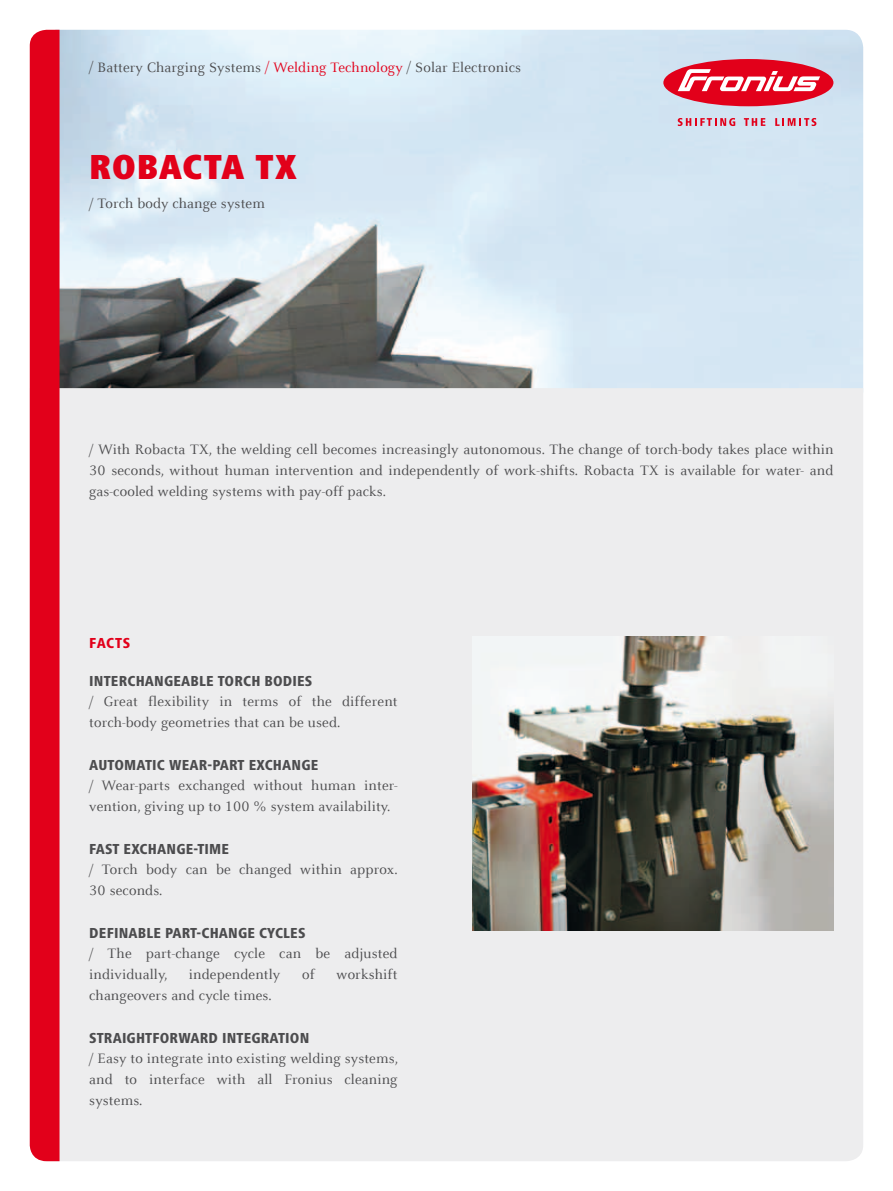
<style>
.page{position:relative;width:893px;height:1191px;background:#fff}
.page>*{position:absolute;margin:0;border:0;box-sizing:border-box;transform-origin:0 0}
.t1{font:900 condensed 36px "Frutiger Next LTW1 G";letter-spacing:.015em;color:#e2001a}
.t2{font:15px/21px "Celeste Offc Pro";letter-spacing:.01em;color:#4c4c4e}
.t3{font:800 condensed 15px "Frutiger Next LTW1 G";letter-spacing:.01em;color:#4c4c4e}
.t4{font:800 condensed 15px "Frutiger Next LTW1 G";color:#e2001a}
.s1{color:#e2001a}
</style>
<div class="page">
<img style="left:60px;top:30px;width:803px;height:358px">
<div style="left:60px;top:388px;width:803px;height:773px;background:#ededee"></div>
<img style="left:472px;top:637px;width:361px;height:293px">
<div style="left:30px;top:30px;width:30px;height:1131px;background:#e2001a"></div>
<div style="left:663px;top:59px;width:170px;height:47px;background:#e2001a;border-radius:50%"></div>
<svg style="left:678px;top:69px;width:142px;height:22px"></svg>
<svg style="left:678px;top:118px;width:57px;height:8px"></svg>
<svg style="left:744px;top:118px;width:21px;height:8px"></svg>
<svg style="left:775px;top:118px;width:41px;height:8px"></svg>
<p class="t2" style="left:89px;top:56px;width:433px">/ Battery Charging Systems <span class="s1">/ Welding Technology</span> / Solar Electronics</p>
<h1 class="t1" style="left:89px;top:146px;width:209px">ROBACTA TX</h1>
<p class="t2" style="left:89px;top:192px;width:177px">/ Torch body change system</p>
<p class="t2" style="left:89px;top:438px;width:746px;text-align:justify">/ With Robacta TX, the welding cell becomes increasingly autonomous. The change of torch-body takes place within 30 seconds, without human intervention and independently of work-shifts. Robacta TX is available for water- and gas-cooled welding systems with pay-off packs.</p>
<p class="t4" style="left:89px;top:634px;width:17px">FACTS</p>
<p class="t3" style="left:89px;top:672px;width:225px">INTERCHANGEABLE TORCH BODIES</p>
<p class="t2" style="left:89px;top:690px;width:310px">/ Great flexibility in terms of the different torch-body geometries that can be used.</p>
<p class="t3" style="left:89px;top:756px;width:231px">AUTOMATIC WEAR-PART EXCHANGE</p>
<p class="t2" style="left:89px;top:774px;width:309px">/ Wear-parts exchanged without human inter&shy;vention, giving up to 100 % system availability.</p>
<p class="t3" style="left:89px;top:840px;width:141px">FAST EXCHANGE-TIME</p>
<p class="t2" style="left:89px;top:858px;width:310px">/ Torch body can be changed within approx.<br>30 seconds.</p>
<p class="t3" style="left:89px;top:924px;width:218px">DEFI NABLE PART-CHANGE CYCLES</p>
<p class="t2" style="left:89px;top:942px;width:310px">/ The part-change cycle can be adjusted individually,</p>
<p class="t2" style="left:189px;top:963px;width:93px">independently</p>
<p class="t2" style="left:302px;top:963px;width:14px">of</p>
<p class="t2" style="left:337px;top:963px;width:62px">workshift</p>
<p class="t2" style="left:89px;top:984px;width:184px">changeovers and cycle times.</p>
<p class="t3" style="left:89px;top:1029px;width:222px">STRAIGHTFORWARD INTEGRATION</p>
<p class="t2" style="left:89px;top:1047px;width:310px;text-align:justify">/ Easy to integrate into existing welding systems, and to interface with all Fronius cleaning systems.</p>
</div>
